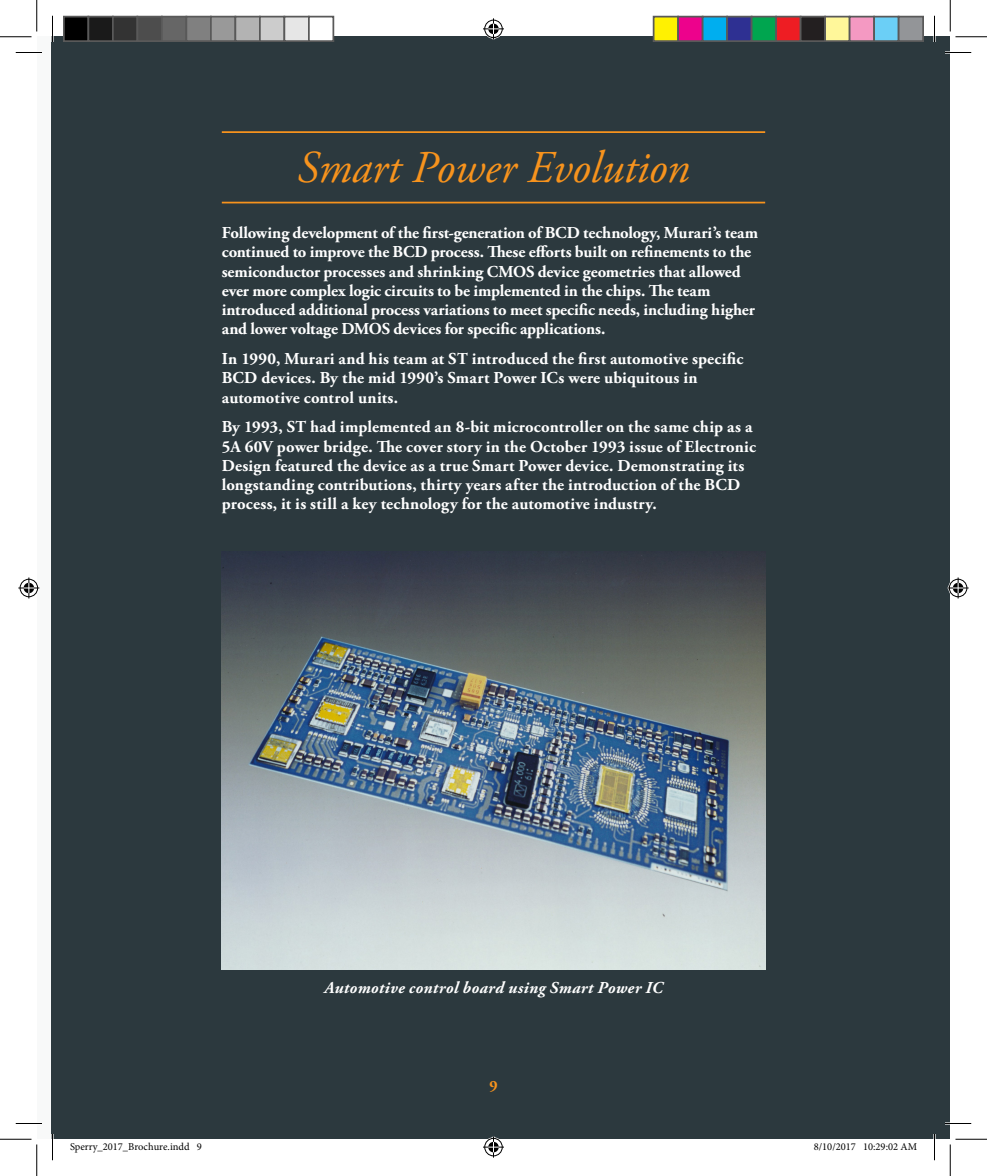
<style>
.page{position:relative;width:987px;height:1176px;background:#fff}
.page>*{position:absolute;margin:0;border:0;box-sizing:border-box;transform-origin:0 0}
.t1{font:italic 45.5px "Adobe Garamond Pro";letter-spacing:-.005em;color:#f7931d}
.t2{font:700 16.62px/19.2px "Adobe Garamond Pro";color:#fff}
.t3{font:italic 700 16.62px "Adobe Garamond Pro";letter-spacing:.02em;color:#fff}
.t4{font:700 15.75px "Adobe Garamond Pro";color:#f7931d}
.t5{font:10.5px "Minion Pro";color:#000}
</style>
<div class="page">
<div style="left:37px;top:37px;width:15px;height:1102px;background:#f8f9f9"></div>
<div style="left:52px;top:37px;width:898px;height:1102px;background:#2c393e"></div>
<hr style="left:222px;top:131px;width:543px;height:2px;background:#f7931d">
<hr style="left:222px;top:202px;width:543px;height:1px;background:#f7931d">
<img style="left:222px;top:551px;width:543px;height:418px">
<hr style="left:16px;top:51px;width:26px;height:3px;background:#fff">
<hr style="left:945px;top:51px;width:26px;height:3px;background:#fff">
<hr style="left:16px;top:1122px;width:26px;height:3px;background:#fff">
<hr style="left:945px;top:1122px;width:26px;height:3px;background:#fff">
<hr style="left:51px;top:16px;width:3px;height:26px;background:#fff">
<hr style="left:51px;top:1134px;width:3px;height:26px;background:#fff">
<hr style="left:933px;top:16px;width:3px;height:26px;background:#fff">
<hr style="left:933px;top:1134px;width:3px;height:26px;background:#fff">
<svg style="left:16px;top:52px;width:26px;height:1px"></svg>
<svg style="left:945px;top:52px;width:26px;height:1px"></svg>
<svg style="left:16px;top:1123px;width:26px;height:1px"></svg>
<svg style="left:945px;top:1123px;width:26px;height:1px"></svg>
<svg style="left:52px;top:16px;width:1px;height:26px"></svg>
<svg style="left:52px;top:1134px;width:1px;height:26px"></svg>
<svg style="left:934px;top:16px;width:1px;height:26px"></svg>
<svg style="left:934px;top:1134px;width:1px;height:26px"></svg>
<hr style="left:0;top:36px;width:32px;height:1px;background:#000">
<hr style="left:956px;top:36px;width:31px;height:1px;background:#000">
<hr style="left:0;top:1139px;width:32px;height:1px;background:#000">
<hr style="left:956px;top:1139px;width:31px;height:1px;background:#000">
<hr style="left:36px;top:0;width:1px;height:32px;background:#000">
<hr style="left:36px;top:1144px;width:1px;height:32px;background:#000">
<hr style="left:950px;top:0;width:1px;height:32px;background:#000">
<hr style="left:950px;top:1144px;width:1px;height:32px;background:#000">
<svg style="left:483px;top:18px;width:21px;height:21px"></svg>
<svg style="left:483px;top:1137px;width:21px;height:21px"></svg>
<svg style="left:18px;top:578px;width:21px;height:20px"></svg>
<svg style="left:948px;top:578px;width:21px;height:20px"></svg>
<div style="left:64px;top:17px;width:24px;height:24px;background:#000"></div>
<div style="left:63px;top:16px;width:26px;height:26px;border:2px solid #595959"></div>
<div style="left:88px;top:17px;width:25px;height:24px;background:#1a1a1a"></div>
<div style="left:88px;top:16px;width:26px;height:26px;border:2px solid #595959"></div>
<div style="left:113px;top:17px;width:24px;height:24px;background:#333"></div>
<div style="left:112px;top:16px;width:26px;height:26px;border:2px solid #595959"></div>
<div style="left:137px;top:17px;width:25px;height:24px;background:#4d4d4d"></div>
<div style="left:136px;top:16px;width:27px;height:26px;border:2px solid #595959"></div>
<div style="left:162px;top:17px;width:24px;height:24px;background:#666"></div>
<div style="left:161px;top:16px;width:26px;height:26px;border:2px solid #595959"></div>
<div style="left:186px;top:17px;width:25px;height:24px;background:#808080"></div>
<div style="left:186px;top:16px;width:26px;height:26px;border:2px solid #595959"></div>
<div style="left:211px;top:17px;width:24px;height:24px;background:#999"></div>
<div style="left:210px;top:16px;width:26px;height:26px;border:2px solid #595959"></div>
<div style="left:235px;top:17px;width:25px;height:24px;background:#b3b3b3"></div>
<div style="left:234px;top:16px;width:27px;height:26px;border:2px solid #595959"></div>
<div style="left:260px;top:17px;width:24px;height:24px;background:#ccc"></div>
<div style="left:259px;top:16px;width:26px;height:26px;border:2px solid #595959"></div>
<div style="left:284px;top:17px;width:25px;height:24px;background:#e6e6e6"></div>
<div style="left:284px;top:16px;width:26px;height:26px;border:2px solid #595959"></div>
<div style="left:309px;top:17px;width:24px;height:24px;background:#fff"></div>
<div style="left:308px;top:16px;width:26px;height:26px;border:2px solid #595959"></div>
<div style="left:654px;top:17px;width:24px;height:24px;background:#fff101"></div>
<div style="left:653px;top:16px;width:26px;height:26px;border:2px solid #595959"></div>
<div style="left:678px;top:17px;width:25px;height:24px;background:#ed028c"></div>
<div style="left:677px;top:16px;width:27px;height:26px;border:2px solid #595959"></div>
<div style="left:703px;top:17px;width:24px;height:24px;background:#00aeef"></div>
<div style="left:702px;top:16px;width:26px;height:26px;border:2px solid #595959"></div>
<div style="left:727px;top:17px;width:25px;height:24px;background:#2e3092"></div>
<div style="left:726px;top:16px;width:26px;height:26px;border:2px solid #595959"></div>
<div style="left:752px;top:17px;width:24px;height:24px;background:#00a54f"></div>
<div style="left:751px;top:16px;width:26px;height:26px;border:2px solid #595959"></div>
<div style="left:776px;top:17px;width:25px;height:24px;background:#ee1d23"></div>
<div style="left:775px;top:16px;width:27px;height:26px;border:2px solid #595959"></div>
<div style="left:801px;top:17px;width:24px;height:24px;background:#231f20"></div>
<div style="left:800px;top:16px;width:26px;height:26px;border:2px solid #595959"></div>
<div style="left:825px;top:17px;width:25px;height:24px;background:#fff79a"></div>
<div style="left:824px;top:16px;width:26px;height:26px;border:2px solid #595959"></div>
<div style="left:850px;top:17px;width:24px;height:24px;background:#f499c2"></div>
<div style="left:849px;top:16px;width:26px;height:26px;border:2px solid #595959"></div>
<div style="left:874px;top:17px;width:25px;height:24px;background:#6bcff6"></div>
<div style="left:873px;top:16px;width:27px;height:26px;border:2px solid #595959"></div>
<div style="left:899px;top:17px;width:24px;height:24px;background:#939598"></div>
<div style="left:898px;top:16px;width:26px;height:26px;border:2px solid #595959"></div>
<h1 class="t1" style="left:297px;top:140px;width:394px">Smart Power Evolution</h1>
<p class="t2" style="left:222px;top:224px;width:538px">Following development of the first-generation of BCD technology, Murari’s team continued to improve the BCD process. These efforts built on refinements to the semiconductor processes and shrinking CMOS device geometries that allowed ever more complex logic circuits to be implemented in the chips. The team introduced additional process variations to meet specific needs, including higher and lower voltage DMOS devices for specific applications.</p>
<p class="t2" style="left:222px;top:350px;width:523px">In 1990, Murari and his team at ST introduced the first automotive specific<br>BCD devices. By the mid 1990’s Smart Power ICs were ubiquitous in automotive control units.</p>
<p class="t2" style="left:222px;top:418px;width:536px">By 1993, ST had implemented an 8-bit microcontroller on the same chip as a 5A 60V power bridge. The cover story in the October 1993 issue of Electronic Design featured the device as a true Smart Power device. Demonstrating its longstanding contributions, thirty years after the introduction of the BCD process, it is still a key technology for the automotive industry.</p>
<p class="t3" style="left:324px;top:978px;width:340px">Automotive control board using Smart Power IC</p>
<p class="t4" style="left:489px;top:1077px;width:10px">9</p>
<p class="t5" style="left:70px;top:1139px;width:133px">Sperry_2017_Brochure.indd 9</p>
<p class="t5" style="left:814px;top:1139px;width:105px">8/10/2017 10:29:02 AM</p>
</div>
